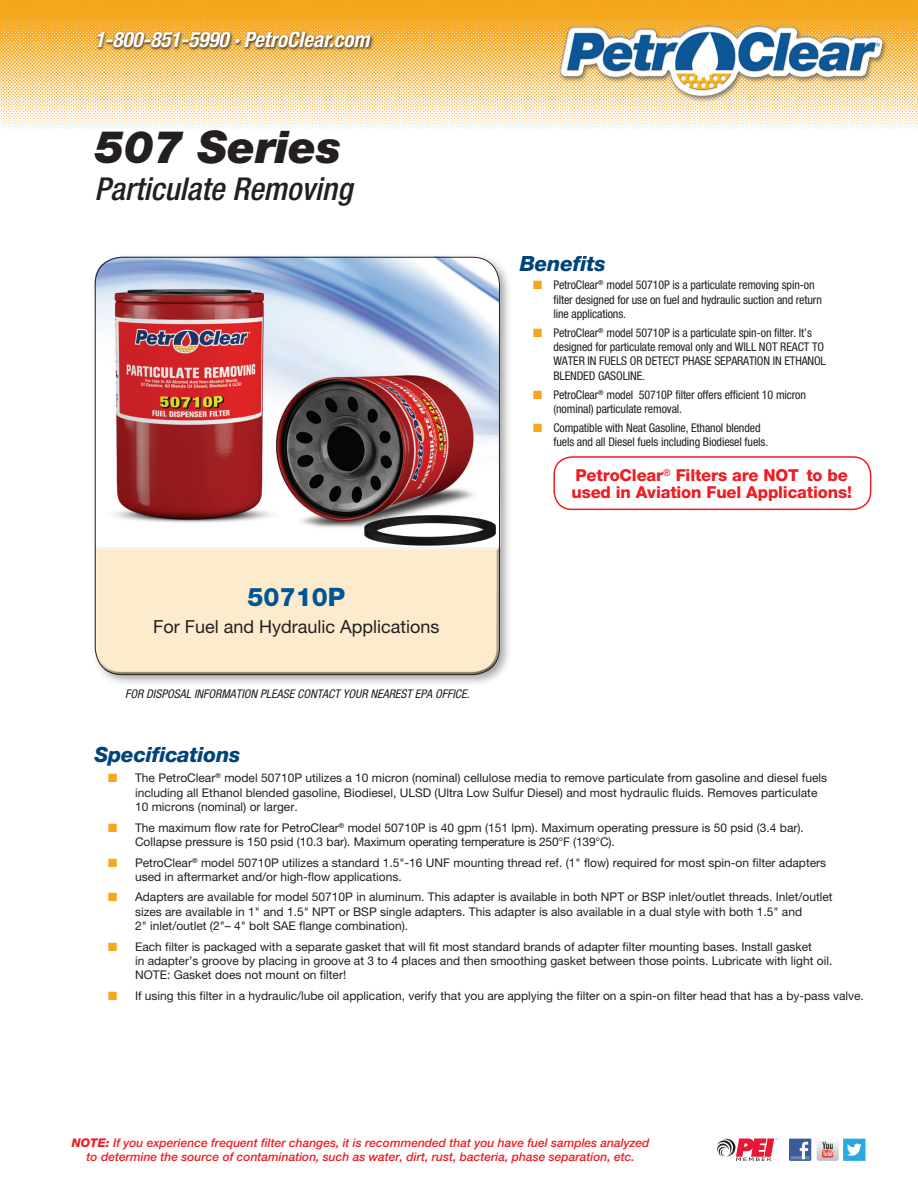
<style>
.page{position:relative;width:918px;height:1188px;background:#fff}
.page>*{position:absolute;margin:0;border:0;box-sizing:border-box;transform-origin:0 0}
.t1{font:italic 900 45px "Helvetica Neue LT Std";letter-spacing:-.01em;color:#231f20}
.t2{font:italic 500 condensed 31.5px "Helvetica Neue LT Std";color:#231f20}
.t3{font:800 25.5px "Helvetica Neue LT Std";color:#005595}
.t4{font:italic 700 condensed 21px "Helvetica Neue LT Std";color:#fff}
.t5{font:italic 800 21px "Helvetica Neue LT Std";letter-spacing:-.01em;color:#004279}
.t6{font:18px "Helvetica Neue LT Std";color:#231f20}
.t7{font:800 16.5px/16.5px "Helvetica Neue LT Std";letter-spacing:-.01em;color:#ee1d23}
.t8{font:12px/14.4px "Helvetica Neue LT Std";color:#231f20}
.t9{font:condensed 12px/14.2px "Helvetica Neue LT Std";letter-spacing:-.01em;color:#231f20}
.t10{font:italic 500 12px/14.4px "Helvetica Neue LT Std";color:#ee1d23;text-align:center}
.t11{font:italic condensed 12px "Helvetica Neue LT Std";color:#231f20}
.s1{color:#f5a81c}
.s2{font-weight:800}
</style>
<div class="page">
<img style="left:0;top:0;width:918px;height:129px">
<div style="left:96px;top:30px;width:279px;height:22px;background:#231f20;opacity:.75"></div>
<div style="left:96px;top:31px;width:276px;height:17px;background:#fff;opacity:.75"></div>
<div style="left:96px;top:32px;width:276px;height:17px;background:#231f20;opacity:.75"></div>
<svg style="left:716px;top:1138px;width:62px;height:23px"></svg>
<img style="left:789px;top:1138px;width:77px;height:23px">
<img style="left:552px;top:17px;width:337px;height:87px">
<div style="left:91px;top:253px;width:421px;height:434px;background:#231f20;opacity:.4"></div>
<div style="left:91px;top:545px;width:413px;height:131px;background:#231f20;opacity:.75"></div>
<div style="left:553px;top:456px;width:318px;height:54px;border:2px solid #ee1d23;border-radius:18px"></div>
<img style="left:94px;top:256px;width:406px;height:291px">
<h3 class="t4" style="left:94px;top:27px;width:277px">1-800-851-5990 · PetroClear.com</h3>
<h1 class="t1" style="left:94px;top:119px;width:249px">507 Series</h1>
<h2 class="t2" style="left:94px;top:170px;width:259px">Particulate Removing</h2>
<h3 class="t3" style="left:248px;top:582px;width:99px">50710P</h3>
<h3 class="t6" style="left:153px;top:616px;width:288px">For Fuel and Hydraulic Applications</h3>
<p class="t11" style="left:125px;top:687px;width:346px">FOR DISPOSAL INFORMATION PLEASE CONTACT YOUR NEAREST EPA OFFICE.</p>
<h3 class="t5" style="left:520px;top:251px;width:88px">Benefits</h3>
<p class="t9" style="left:553px;top:278px;width:270px;text-indent:-20px"><span class="s1">■</span> PetroClear<sup>®</sup> model 50710P is a particulate removing spin-on filter designed for use on fuel and hydraulic suction and return line applications.</p>
<p class="t9" style="left:553px;top:325px;width:274px;text-indent:-20px"><span class="s1">■</span> PetroClear<sup>®</sup> model 50710P is a particulate spin-on filter. It’s designed for particulate removal only and WILL NOT REACT TO WATER IN FUELS OR DETECT PHASE SEPARATION IN ETHANOL BLENDED GASOLINE.</p>
<p class="t9" style="left:553px;top:387px;width:254px;text-indent:-20px"><span class="s1">■</span> PetroClear<sup>®</sup> model 50710P filter offers efficient 10 micron (nominal) particulate removal.</p>
<p class="t9" style="left:553px;top:420px;width:216px;text-indent:-20px"><span class="s1">■</span> Compatible with Neat Gasoline, Ethanol blended fuels and all Diesel fuels including Biodiesel fuels.</p>
<h3 class="t7" style="left:571px;top:467px;width:282px">PetroClear<sup>®</sup> Filters are NOT to be used in Aviation Fuel Applications!</h3>
<h3 class="t5" style="left:94px;top:742px;width:147px">Specifications</h3>
<p class="t8" style="left:135px;top:771px;width:694px;text-indent:-27px"><span class="s1">■</span> The PetroClear<sup>®</sup> model 50710P utilizes a 10 micron (nominal) cellulose media to remove particulate from gasoline and diesel fuels including all Ethanol blended gasoline, Biodiesel, ULSD (Ultra Low Sulfur Diesel) and most hydraulic fluids. Removes particulate<br>10 microns (nominal) or larger.</p>
<p class="t8" style="left:135px;top:820px;width:670px;text-indent:-27px"><span class="s1">■</span> The maximum flow rate for PetroClear<sup>®</sup> model 50710P is 40 gpm (151 lpm). Maximum operating pressure is 50 psid (3.4 bar).<br>Collapse pressure is 150 psid (10.3 bar). Maximum operating temperature is 250°F (139°C).</p>
<p class="t8" style="left:135px;top:855px;width:693px;text-indent:-27px"><span class="s1">■</span> PetroClear<sup>®</sup> model 50710P utilizes a standard 1.5"-16 UNF mounting thread ref. (1" flow) required for most spin-on filter adapters used in aftermarket and/or high-flow applications.</p>
<p class="t8" style="left:135px;top:890px;width:699px;text-indent:-27px"><span class="s1">■</span> Adapters are available for model 50710P in aluminum. This adapter is available in both NPT or BSP inlet/outlet threads. Inlet/outlet sizes are available in 1" and 1.5" NPT or BSP single adapters. This adapter is also available in a dual style with both 1.5" and<br>2" inlet/outlet (2"– 4" bolt SAE flange combination).</p>
<p class="t8" style="left:135px;top:939px;width:699px;text-indent:-27px"><span class="s1">■</span> Each filter is packaged with a separate gasket that will fit most standard brands of adapter filter mounting bases. Install gasket<br>in adapter’s groove by placing in groove at 3 to 4 places and then smoothing gasket between those points. Lubricate with light oil.<br>NOTE: Gasket does not mount on filter!</p>
<p class="t8" style="left:108px;top:988px;width:757px"><span class="s1">■</span> If using this filter in a hydraulic/lube oil application, verify that you are applying the filter on a spin-on filter head that has a by-pass valve.</p>
<p class="t10" style="left:72px;top:1135px;width:579px"><span class="s2">NOTE:</span> If you experience frequent filter changes, it is recommended that you have fuel samples analyzed to determine the source of contamination, such as water, dirt, rust, bacteria, phase separation, etc.</p>
</div>
